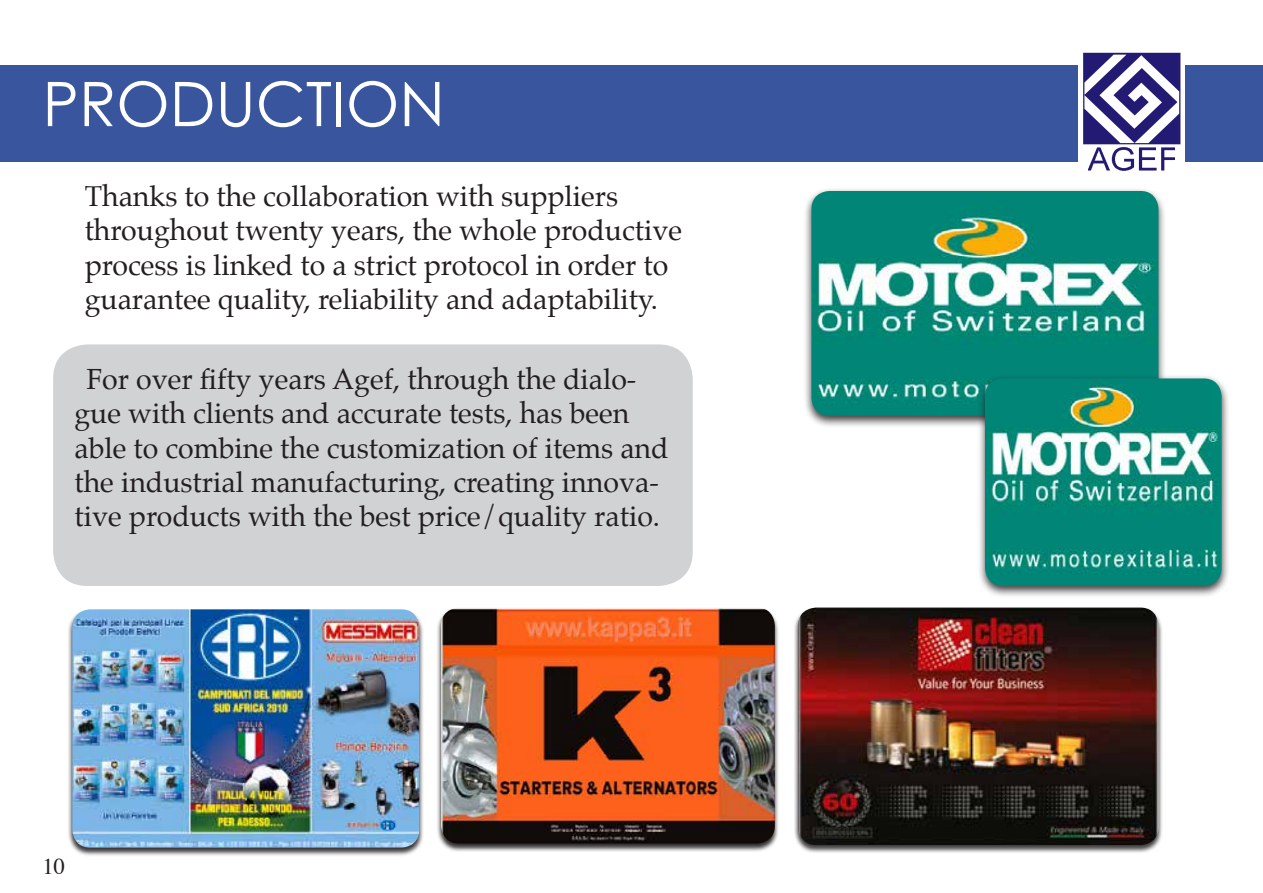
<style>
.page{position:relative;width:1263px;height:893px;background:#fff}
.page>*{position:absolute;margin:0;border:0;box-sizing:border-box;transform-origin:0 0}
.t1{font:61.5px "Century Gothic";color:#fff}
.t2{font:28.5px/34.2px "Palatino";color:#231f20}
.t3{font:22.5px "Times";color:#231f20}
</style>
<div class="page">
<div style="left:0;top:65px;width:1263px;height:97px;background:#39559d"></div>
<div style="left:53px;top:344px;width:640px;height:242px;background:#d1d2d4;border-radius:34px"></div>
<div style="left:436px;top:607px;width:343px;height:245px;background:#231f20;opacity:.93"></div>
<img style="left:441px;top:608px;width:334px;height:236px">
<div style="left:68px;top:609px;width:356px;height:247px;background:#231f20;opacity:.89"></div>
<img style="left:72px;top:609px;width:347px;height:239px">
<div style="left:803px;top:187px;width:364px;height:241px;background:#231f20;opacity:.86"></div>
<img style="left:811px;top:191px;width:347px;height:225px">
<div style="left:794px;top:607px;width:369px;height:247px;background:#231f20;opacity:.86"></div>
<img style="left:798px;top:608px;width:360px;height:237px">
<img style="left:1078px;top:52px;width:107px;height:119px">
<div style="left:977px;top:374px;width:253px;height:225px;background:#231f20;opacity:.86"></div>
<img style="left:985px;top:378px;width:236px;height:208px">
<h1 class="t1" style="left:43px;top:66px;width:404px">PRODUCTION</h1>
<p class="t2" style="left:85px;top:179px;width:599px">Thanks to the collaboration with suppliers throughout twenty years, the whole productive process is linked to a strict protocol in order to guarantee quality, reliability and adaptability.</p>
<p class="t2" style="left:74px;top:362px;width:596px;text-indent:12px">For over fifty years Agef, through the dialo&shy;gue with clients and accurate tests, has been able to combine the customization of items and the industrial manufacturing, creating innova&shy;tive products with the best price/quality ratio.</p>
<p class="t3" style="left:43px;top:845px;width:24px">10</p>
</div>
